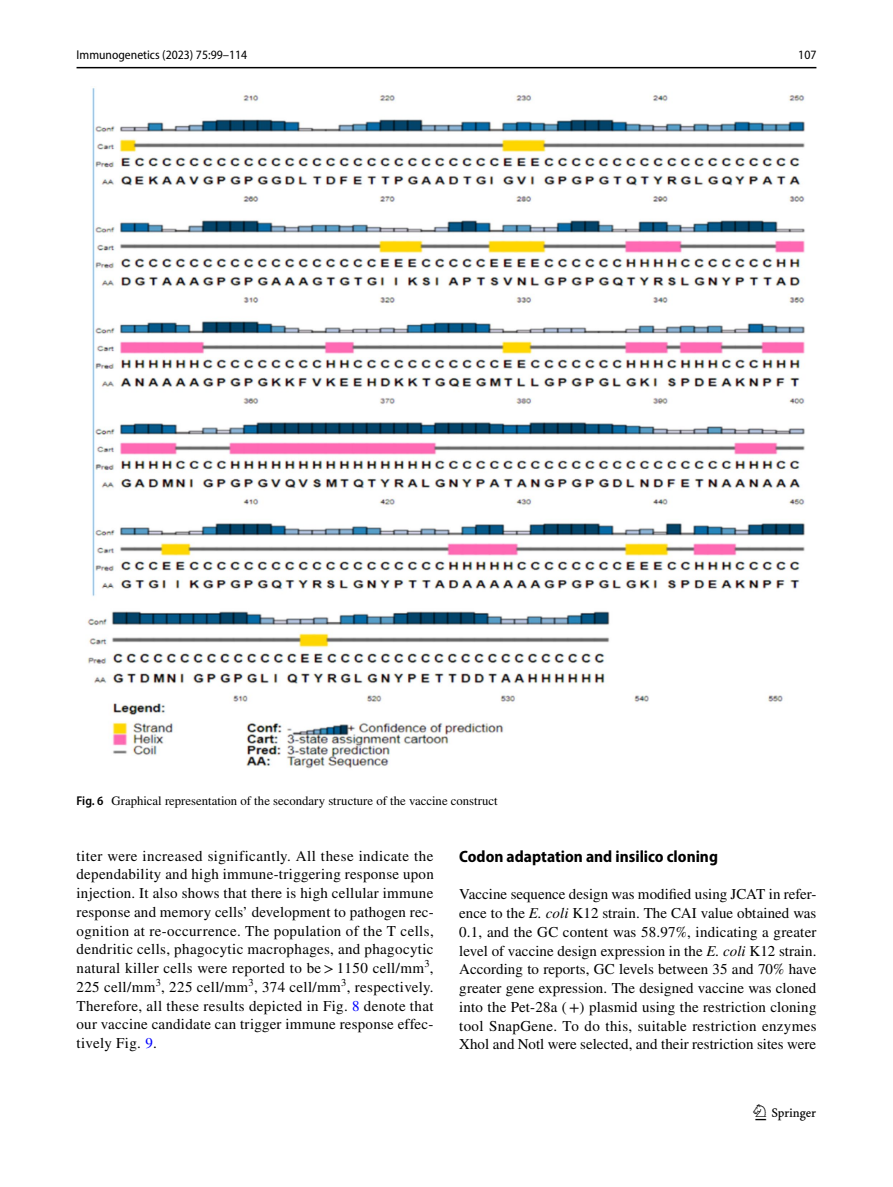
<style>
.page{position:relative;width:893px;height:1187px;background:#fff}
.page>*{position:absolute;margin:0;border:0;box-sizing:border-box;transform-origin:0 0}
.t1{font:22.5px "Springnew Regular 3";color:#000}
.t2{font:700 semi-condensed 16.5px "Myriad Pro";color:#000}
.t3{font:15px/18.8px "STIX";color:#000;text-align:justify}
.t4{font:12.75px "STIX";color:#000}
.t5{font:semi-condensed 12.75px "Myriad Pro";color:#000}
.s1{font-family:"Myriad Pro";font-weight:600;font-stretch:semi-condensed}
.s2{color:#00f}
.s3{font-style:italic}
</style>
<div class="page">
<hr style="left:77px;top:67px;width:739px;height:1px;background:#000">
<img style="left:87px;top:87px;width:718px;height:682px">
<p class="t5" style="left:77px;top:48px;width:172px">Immunogenetics (2023) 75:99–114</p>
<p class="t5" style="left:798px;top:48px;width:20px">107</p>
<p class="t4" style="left:77px;top:792px;width:423px"><span class="s1">Fig. 6</span> Graphical representation of the secondary structure of the vaccine construct</p>
<p class="t3" style="left:77px;top:847px;width:359px">titer were increased significantly. All these indicate the dependability and high immune-triggering response upon injection. It also shows that there is high cellular immune response and memory cells’ development to pathogen rec&shy;ognition at re-occurrence. The population of the T cells, dendritic cells, phagocytic macrophages, and phagocytic natural killer cells were reported to be &gt; 1150 cell/mm<sup>3</sup>, 225 cell/mm<sup>3</sup>, 225 cell/mm<sup>3</sup>, 374 cell/mm<sup>3</sup>, respectively.<br>Therefore, all these results depicted in Fig. <span class="s2">8</span> denote that our vaccine candidate can trigger immune response effec&shy;tively Fig. <span class="s2">9</span>.</p>
<p class="t2" style="left:459px;top:847px;width:260px">Codon adaptation and insilico cloning</p>
<p class="t3" style="left:459px;top:885px;width:359px">Vaccine sequence design was modified using JCAT in refer&shy;ence to the <span class="s3">E. coli</span> K12 strain. The CAI value obtained was 0.1, and the GC content was 58.97%, indicating a greater level of vaccine design expression in the <span class="s3">E. coli</span> K12 strain.<br>According to reports, GC levels between 35 and 70% have greater gene expression. The designed vaccine was cloned into the Pet-28a (+) plasmid using the restriction cloning tool SnapGene. To do this, suitable restriction enzymes Xhol and Notl were selected, and their restriction sites were</p>
<h1 class="t1" style="left:755px;top:1104px;width:62px">1 3</h1>
</div>
